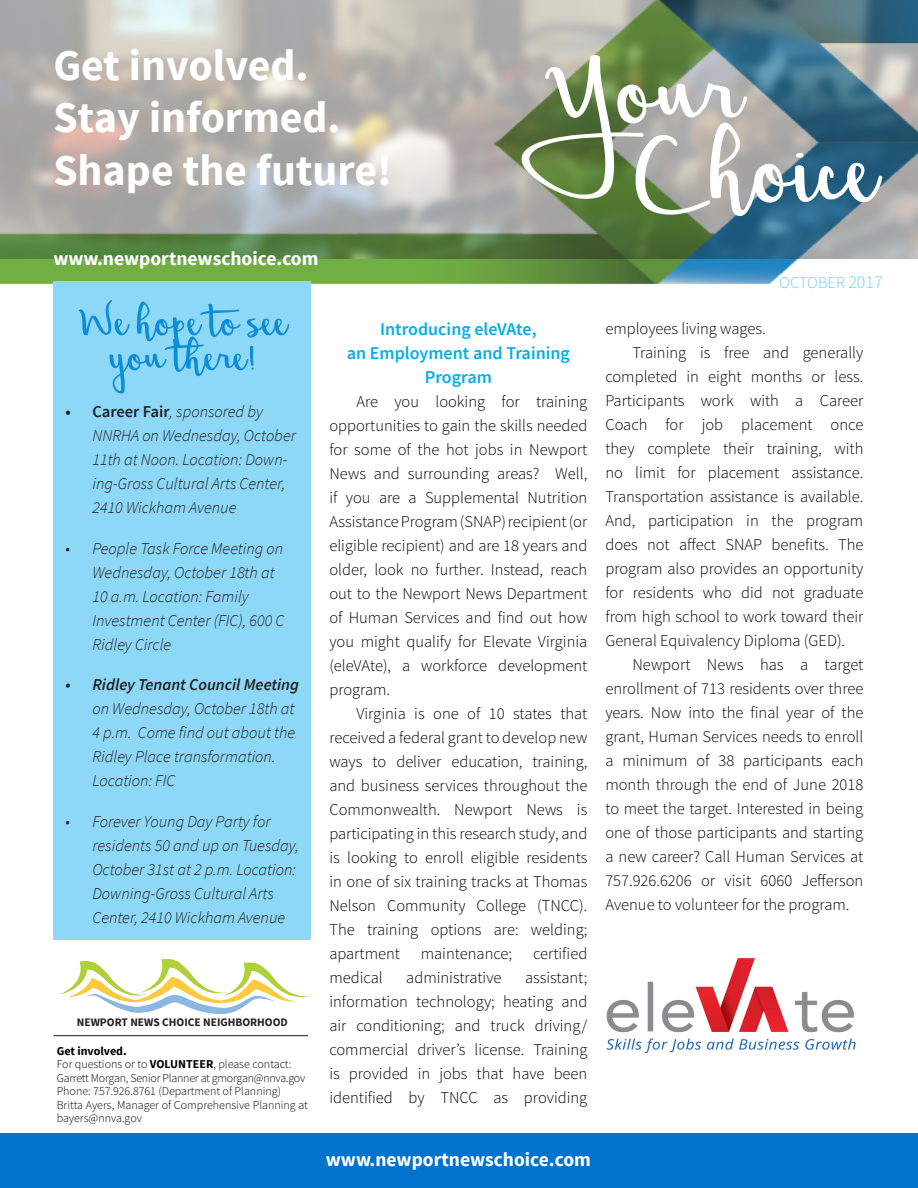
<style>
.page{position:relative;width:918px;height:1188px;background:#fff}
.page>*{position:absolute;margin:0;border:0;box-sizing:border-box;transform-origin:0 0}
.t1{font:164.85px "Beautiful Mess";color:#fff}
.t2{font:69.9px "Beautiful Mess";color:#0d8cd8}
.t3{font:700 43.8px "Source Sans Pro";color:#fff}
.t4{font:700 19.5px "Source Sans Pro";color:#fff}
.Subhead-CNI_template{font:600 18px/24px "Source Sans Pro";color:#00aeef;text-align:center}
.Body_Copy-CNI_templa{font:300 16.5px/24px "Source Sans Pro";color:#000;text-align:justify}
.t5{font:italic 300 16.5px/24px "Source Sans Pro";color:#231f20}
.t6{font:300 16.5px "Source Sans Pro";color:#6bcff6}
.Body_Copy-CNI_templa-2{font:300 12px/13.5px "Source Sans Pro";color:#000}
.Body_Copy-CNI_templa-3{font:300 12px "Source Sans Pro";letter-spacing:-.02em;color:#000}
.Body_Copy-CNI_templa-4{font:700 12px "Source Sans Pro";color:#000}
.Subhead2-CNI_templat{font:700 11.4px "Source Sans Pro";color:#231f20}
.s1{font-size:18px}
.s2{font-weight:600;font-style:normal}
.s3{font-weight:600}
.s4{font-weight:700}
</style>
<div class="page">
<img style="left:0;top:258px;width:917px;height:27px">
<img style="left:0;top:0;width:918px;height:258px">
<div style="left:53px;top:281px;width:258px;height:659px;background:#8dd7f7"></div>
<img style="left:58px;top:958px;width:253px;height:56px">
<div style="left:0;top:1133px;width:918px;height:55px;background:#0073ce"></div>
<hr style="left:53px;top:1035px;width:255px;height:1px;background:#231f20">
<img style="left:606px;top:957px;width:250px;height:96px">
<p class="t3" style="left:53px;top:37px;width:257px">Get involved.</p>
<p class="t3" style="left:53px;top:89px;width:289px">Stay informed.</p>
<p class="t3" style="left:53px;top:142px;width:340px">Shape the future!</p>
<p class="t4" style="left:53px;top:246px;width:267px">www.newportnewschoice.com</p>
<p class="t1" style="left:544px;top:-35px;width:197px">Your</p>
<p class="t1" style="left:633px;top:44px;width:243px">Choice</p>
<p class="t6" style="left:779px;top:272px;width:105px">OCTOBER <span class="s1">2017</span></p>
<p class="t2" style="left:78px;top:268px;width:209px">We hope to see</p>
<p class="t2" style="left:109px;top:303px;width:149px">you there!</p>
<p class="t5" style="left:92px;top:400px;width:205px;text-indent:-27px"><span class="s2">• Career Fair</span>, sponsored by<br>NNRHA on Wednesday, October<br>11th at Noon. Location: Down&shy;ing-Gross Cultural Arts Center,<br>2410 Wickham Avenue</p>
<p class="t5" style="left:92px;top:536px;width:193px;text-indent:-27px">• People Task Force Meeting on<br>Wednesday, October 18th at<br>10 a.m. Location: Family<br>Investment Center (FIC), 600 C<br>Ridley Circle</p>
<p class="t5" style="left:92px;top:673px;width:208px;text-indent:-27px"><span class="s3">• Ridley Tenant Council Meeting </span>on Wednesday, October 18th at<br>4 p.m. Come find out about the<br>Ridley Place transformation.<br>Location: FIC</p>
<p class="t5" style="left:92px;top:809px;width:208px;text-indent:-27px">• Forever Young Day Party for residents 50 and up on Tuesday,<br>October 31st at 2 p.m. Location:<br>Downing-Gross Cultural Arts<br>Center, 2410 Wickham Avenue</p>
<p class="Subhead2-CNI_templat" style="left:77px;top:1015px;width:213px">NEWPORT NEWS CHOICE NEIGHBORHOOD</p>
<p class="Body_Copy-CNI_templa-4" style="left:57px;top:1043px;width:72px">Get involved.</p>
<p class="Body_Copy-CNI_templa-2" style="left:57px;top:1057px;width:236px">For questions or to <span class="s4">VOLUNTEER</span>, please contact:</p>
<p class="Body_Copy-CNI_templa-3" style="left:57px;top:1070px;width:250px">Garrett Morgan, Senior Planner at gmorgan@nnva.gov</p>
<p class="Body_Copy-CNI_templa-2" style="left:57px;top:1084px;width:226px">Phone: 757.926.8761 (Department of Planning)</p>
<p class="Body_Copy-CNI_templa-2" style="left:57px;top:1098px;width:253px">Britta Ayers, Manager of Comprehensive Planning at bayers@nnva.gov</p>
<p class="Subhead-CNI_template" style="left:347px;top:318px;width:225px">Introducing eleVAte,<br>an Employment and Training<br>Program</p>
<p class="Body_Copy-CNI_templa" style="left:329px;top:390px;width:260px;text-indent:27px">Are you looking for training opportunities to gain the skills needed for some of the hot jobs in Newport News and surrounding areas? Well, if you are a Supplemental Nutrition Assistance Program (SNAP) recipient (or eligible recipient) and are 18 years and older, look no further. Instead, reach out to the Newport News Department of Human Services and find out how you might qualify for Elevate Virginia (eleVAte), a workforce development program.</p>
<p class="Body_Copy-CNI_templa" style="left:329px;top:702px;width:260px;text-indent:27px">Virginia is one of 10 states that received a federal grant to develop new ways to deliver education, training, and business services throughout the Commonwealth. Newport News is participating in this research study, and is looking to enroll eligible residents in one of six training tracks at Thomas Nelson Community College (TNCC).<br>The training options are: welding; apartment</p>
<p class="Body_Copy-CNI_templa" style="left:421px;top:942px;width:93px">maintenance;</p>
<p class="Body_Copy-CNI_templa" style="left:533px;top:942px;width:56px">certified</p>
<p class="Body_Copy-CNI_templa" style="left:329px;top:966px;width:55px">medical</p>
<p class="Body_Copy-CNI_templa" style="left:406px;top:966px;width:97px">administrative</p>
<p class="Body_Copy-CNI_templa" style="left:329px;top:966px;width:260px;text-indent:196px">assistant; information technology; heating and air conditioning; and truck driving/ commercial driver’s license. Training is provided in jobs that have been identified by TNCC as providing</p>
<p class="Body_Copy-CNI_templa" style="left:605px;top:317px;width:162px">employees living wages.</p>
<p class="Body_Copy-CNI_templa" style="left:605px;top:341px;width:260px;text-indent:27px">Training is free and generally completed in eight months or less.<br>Participants work with a Career Coach for job placement once they complete their training, with no limit for placement assistance.<br>Transportation assistance is available.<br>And, participation in the program does not affect SNAP benefits. The program also provides an opportunity for residents who did not graduate from high school to work toward their General Equivalency Diploma (GED).</p>
<p class="Body_Copy-CNI_templa" style="left:605px;top:653px;width:260px;text-indent:27px">Newport News has a target enrollment of 713 residents over three years. Now into the final year of the grant, Human Services needs to enroll a minimum of 38 participants each month through the end of June 2018 to meet the target. Interested in being one of those participants and starting a new career? Call Human Services at 757.926.6206 or visit 6060 Jefferson Avenue to volunteer for the program.</p>
<p class="t4" style="left:326px;top:1147px;width:267px">www.newportnewschoice.com</p>
</div>
